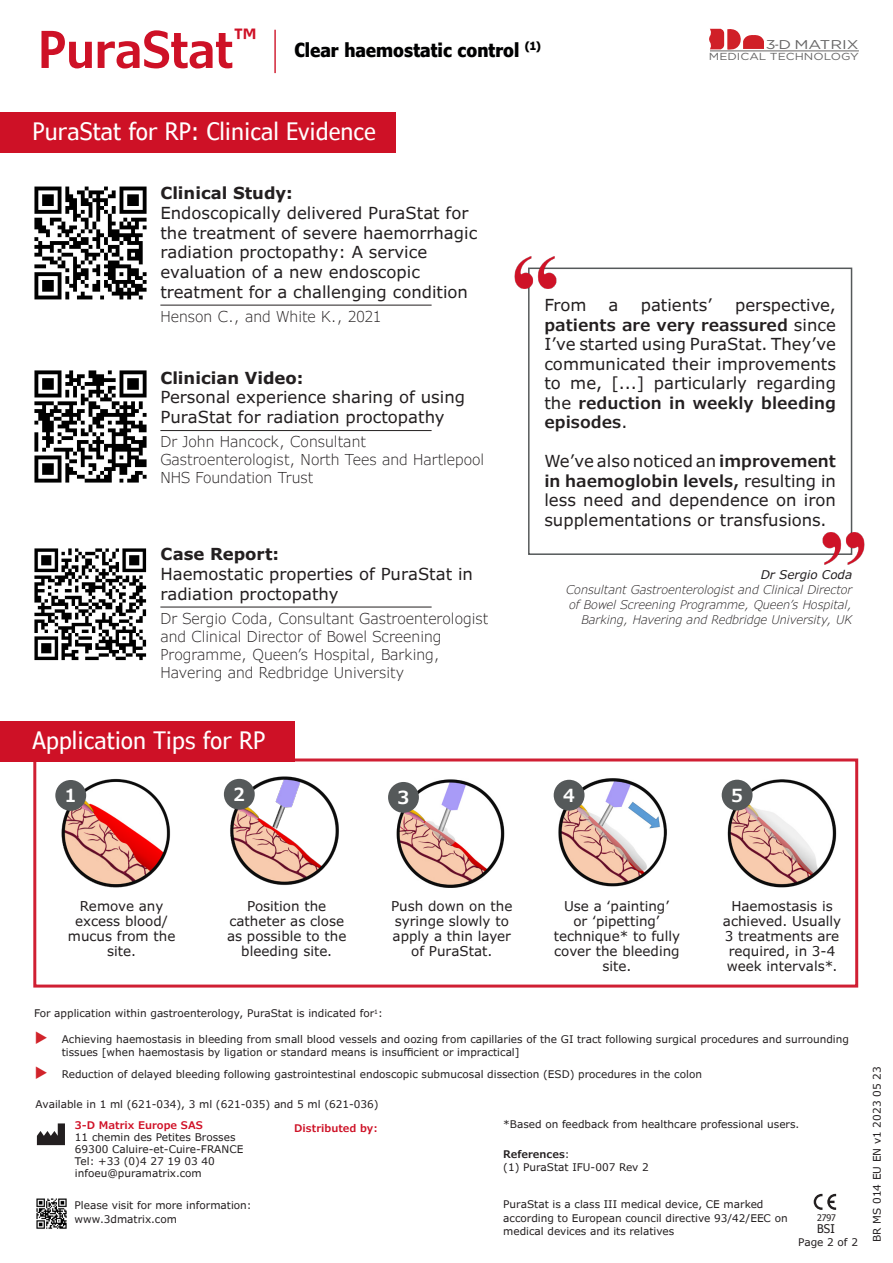
<style>
.page{position:relative;width:893px;height:1263px;background:#fff}
.page>*{position:absolute;margin:0;border:0;box-sizing:border-box;transform-origin:0 0}
.t1{font:600 condensed 51px "Verdana Pro";color:#ce1126}
.t2{font:condensed 24px "Verdana Pro";color:#fff}
.t3{font:700 condensed 19.35px "Verdana Pro";color:#000001}
.t4{font:600 18px "Verdana Pro";color:#fff}
.t5{font:16.5px/19.5px "Verdana Pro";color:#231f20}
.t6{font:700 16.5px "Verdana Pro";color:#231f20}
.t7{font:300 15px/18px "Verdana Pro";color:#231f20}
.t8{font:13.5px/15px "Verdana Pro";color:#231f20;text-align:center}
.t9{font:12.75px "Gotham";color:#676666;scale:1.28 1}
.t10{font:italic 300 12px/15px "Verdana Pro";color:#231f20;text-align:right}
.t11{font:italic 12px "Verdana Pro";color:#231f20}
.t12{font:condensed 12px "Verdana Pro";color:#231f20}
.t13{font:700 condensed 11.25px "Verdana Pro";color:#000001}
.t14{font:10.5px/13.5px "Verdana Pro";color:#231f20}
.t15{font:600 10.5px "Verdana Pro";color:#d01026}
.t16{font:600 10.5px "Verdana Pro";color:#ce1126}
.t17{font:600 10.5px "Verdana Pro";color:#231f20}
.t18{font:10.2px "Gotham";color:#676666;scale:1.19 1}
.t19{font:condensed 9px "Verdana Pro";color:#231f20}
.s1{font-weight:600}
.s2{font-weight:400}
</style>
<div class="page">
<div style="left:33px;top:758px;width:825px;height:229px;border:3px solid #d01f33"></div>
<svg style="left:37px;top:1123px;width:28px;height:22px"></svg>
<svg style="left:814px;top:1194px;width:22px;height:16px"></svg>
<img style="left:36px;top:1198px;width:31px;height:31px">
<div style="left:0;top:112px;width:395px;height:40px;background:#ce1126"></div>
<img style="left:34px;top:186px;width:129px;height:119px">
<img style="left:34px;top:370px;width:129px;height:113px">
<hr style="left:160px;top:305px;width:272px;height:1px;background:#231f20">
<hr style="left:160px;top:430px;width:272px;height:1px;background:#231f20">
<img style="left:34px;top:548px;width:129px;height:113px">
<hr style="left:160px;top:607px;width:272px;height:1px;background:#231f20">
<img style="left:55px;top:778px;width:116px;height:110px">
<div style="left:55px;top:780px;width:31px;height:31px;background:#55595a;border-radius:50%"></div>
<img style="left:224px;top:776px;width:115px;height:109px">
<div style="left:224px;top:779px;width:31px;height:31px;background:#55595a;border-radius:50%"></div>
<img style="left:388px;top:779px;width:117px;height:109px">
<div style="left:388px;top:782px;width:31px;height:31px;background:#55595a;border-radius:50%"></div>
<img style="left:554px;top:778px;width:113px;height:109px">
<div style="left:554px;top:780px;width:30px;height:31px;background:#55595a;border-radius:50%"></div>
<img style="left:722px;top:779px;width:115px;height:109px">
<div style="left:722px;top:780px;width:30px;height:30px;background:#55595a;border-radius:50%"></div>
<div style="left:528px;top:268px;width:324px;height:287px;border:2px solid #55595a"></div>
<div style="left:0;top:721px;width:294px;height:40px;background:#ce1126"></div>
<img style="left:514px;top:256px;width:52px;height:42px">
<img style="left:813px;top:522px;width:52px;height:43px">
<svg style="left:709px;top:28px;width:55px;height:22px"></svg>
<hr style="left:710px;top:50px;width:149px;height:1px;background:#676666">
<hr style="left:274px;top:30px;width:2px;height:43px;background:#ce1126">
<p class="t1" style="left:38px;top:16px;width:221px">PuraStat<sup>™</sup></p>
<p class="t9" style="left:766px;top:37px;width:74px">3-D MATRIX</p>
<p class="t13" style="left:525px;top:39px;width:18px">(1)</p>
<p class="t3" style="left:295px;top:37px;width:226px">Clear haemostatic control</p>
<p class="t18" style="left:709px;top:51px;width:127px">MEDICAL TECHNOLOGY</p>
<p class="t2" style="left:33px;top:116px;width:345px">PuraStat for RP: Clinical Evidence</p>
<p class="t6" style="left:160px;top:182px;width:134px">Clinical Study:</p>
<p class="t5" style="left:160px;top:203px;width:318px">Endoscopically delivered PuraStat for the treatment of severe haemorrhagic radiation proctopathy: A service evaluation of a new endoscopic treatment for a challenging condition</p>
<p class="t7" style="left:160px;top:308px;width:223px">Henson C., and White K., 2021</p>
<p class="t6" style="left:160px;top:367px;width:145px">Clinician Video:</p>
<p class="t5" style="left:160px;top:388px;width:306px">Personal experience sharing of using<br>PuraStat for radiation proctopathy</p>
<p class="t7" style="left:160px;top:433px;width:325px">Dr John Hancock, Consultant<br>Gastroenterologist, North Tees and Hartlepool<br>NHS Foundation Trust</p>
<p class="t6" style="left:160px;top:543px;width:120px">Case Report:</p>
<p class="t5" style="left:160px;top:564px;width:314px">Haemostatic properties of PuraStat in radiation proctopathy</p>
<p class="t7" style="left:160px;top:609px;width:329px">Dr Sergio Coda, Consultant Gastroenterologist and Clinical Director of Bowel Screening Programme, Queen’s Hospital, Barking, Havering and Redbridge University</p>
<p class="t2" style="left:33px;top:725px;width:235px">Application Tips for RP</p>
<p class="t4" style="left:65px;top:784px;width:13px">1</p>
<p class="t4" style="left:233px;top:783px;width:13px">2</p>
<p class="t4" style="left:398px;top:786px;width:13px">3</p>
<p class="t5" style="left:544px;top:296px;width:44px">From</p>
<p class="t5" style="left:609px;top:296px;width:11px">a</p>
<p class="t5" style="left:641px;top:296px;width:74px">patients’</p>
<p class="t5" style="left:544px;top:296px;width:293px;text-align:justify;text-indent:191px">perspective, <span class="s1">patients are very reassured</span> since I’ve started using PuraStat. They’ve communicated their improvements to me, [...] particularly regarding the <span class="s1">reduction in weekly bleeding episodes</span>.</p>
<p class="t5" style="left:544px;top:452px;width:293px;text-align:justify">We’ve also noticed an <span class="s1">improvement in haemoglobin levels,</span> resulting in less need and dependence on iron supplementations or transfusions.</p>
<p class="t11" style="left:761px;top:567px;width:93px">Dr Sergio Coda</p>
<p class="t10" style="left:566px;top:583px;width:288px">Consultant Gastroenterologist and Clinical Director of Bowel Screening Programme, Queen’s Hospital,<br>Barking, Havering and Redbridge University, UK</p>
<p class="t4" style="left:563px;top:784px;width:13px">4</p>
<p class="t4" style="left:731px;top:784px;width:13px">5</p>
<p class="t8" style="left:68px;top:899px;width:109px">Remove any excess blood/ mucus from the site.</p>
<p class="t8" style="left:227px;top:899px;width:121px">Position the catheter as close as possible to the bleeding site.</p>
<p class="t8" style="left:391px;top:899px;width:123px">Push down on the syringe slowly to apply a thin layer of PuraStat.</p>
<p class="t14" style="left:34px;top:1007px;width:350px">For application within gastroenterology, PuraStat is indicated for<sup>1</sup>:</p>
<p class="t8" style="left:554px;top:899px;width:128px">Use a ‘painting’<br>or ‘pipetting’ technique* to fully cover the bleeding site.</p>
<p class="t8" style="left:723px;top:899px;width:120px">Haemostasis is achieved. Usually<br>3 treatments are required, in 3-4 week intervals*.</p>
<p class="t14" style="left:62px;top:1032px;width:789px">Achieving haemostasis in bleeding from small blood vessels and oozing from capillaries of the GI tract following surgical procedures and surrounding tissues [when haemostasis by ligation or standard means is insufficient or impractical]</p>
<p class="t14" style="left:62px;top:1068px;width:642px">Reduction of delayed bleeding following gastrointestinal endoscopic submucosal dissection (ESD) procedures in the colon</p>
<p class="t14" style="left:36px;top:1097px;width:345px">Available in 1 ml (621-034), 3 ml (621-035) and 5 ml (621-036)</p>
<p class="t15" style="left:75px;top:1119px;width:129px">3-D Matrix Europe SAS</p>
<p class="t14" style="left:75px;top:1131px;width:162px">11 chemin des Petites Brosses</p>
<p class="t14" style="left:75px;top:1143px;width:170px">69300 Caluire-et-Cuire-FRANCE</p>
<p class="t14" style="left:75px;top:1155px;width:141px">Tel: +33 (0)4 27 19 03 40</p>
<p class="t14" style="left:75px;top:1167px;width:128px">infoeu@puramatrix.com</p>
<p class="t14" style="left:75px;top:1199px;width:179px">Please visit for more information:</p>
<p class="t14" style="left:75px;top:1212px;width:104px">www.3dmatrix.com</p>
<p class="t16" style="left:294px;top:1121px;width:85px">Distributed by:</p>
<p class="t14" style="left:503px;top:1117px;width:297px">*Based on feedback from healthcare professional users.</p>
<p class="t17" style="left:503px;top:1147px;width:68px">References<span class="s2">:</span></p>
<p class="t14" style="left:503px;top:1160px;width:147px">(1) PuraStat IFU-007 Rev 2</p>
<p class="t14" style="left:503px;top:1198px;width:286px">PuraStat is a class III medical device, CE marked according to European council directive 93/42/EEC on medical devices and its relatives</p>
<p class="t19" style="left:817px;top:1211px;width:20px">2797</p>
<p class="t12" style="left:817px;top:1221px;width:19px">BSI</p>
<p class="t14" style="left:798px;top:1236px;width:61px">Page 2 of 2</p>
<p class="t14" style="left:870px;top:1242px;width:177px;rotate:-90deg">BR MS 014 EU EN v1 2023 05 23</p>
</div>
